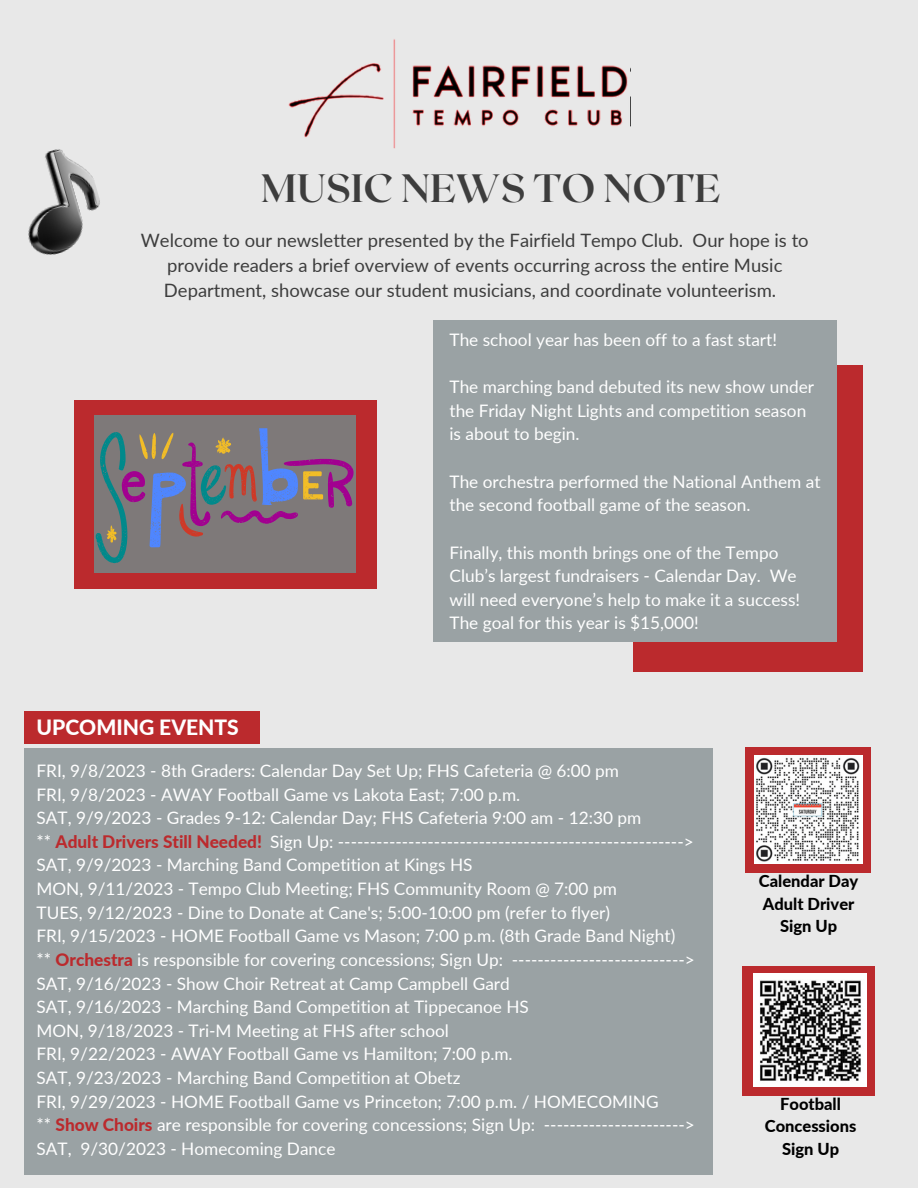
<style>
.page{position:relative;width:918px;height:1188px;background:#e8e8e8}
.page>*{position:absolute;margin:0;border:0;box-sizing:border-box;transform-origin:0 0}
.t1{font:700 39.45px "Roxborough CF";color:#3d3d3d}
.t2{font:800 21px "Lato";color:#fff}
.t3{font:18.45px/24.8px "Lato";color:#3d3d3d;text-align:center}
.t4{font:17.25px/23.7px "Lato";color:#fff}
.t5{font:800 16.5px/22.5px "Lato";color:#000;text-align:center}
.s1{font-weight:800;color:#bb2a2d}
</style>
<div class="page">
<div style="left:75px;top:400px;width:302px;height:189px;background:#bb2a2d"></div>
<div style="left:633px;top:365px;width:230px;height:307px;background:#bb2a2d"></div>
<img style="left:28px;top:149px;width:72px;height:106px">
<div style="left:434px;top:321px;width:403px;height:321px;background:#9aa2a4"></div>
<div style="left:25px;top:711px;width:235px;height:33px;background:#bb2a2d"></div>
<div style="left:25px;top:748px;width:688px;height:426px;background:#9aa2a4"></div>
<img style="left:288px;top:39px;width:343px;height:110px">
<div style="left:742px;top:966px;width:133px;height:130px;background:#bb2a2d"></div>
<div style="left:94px;top:415px;width:261px;height:158px;background:#7e7979"></div>
<img style="left:754px;top:973px;width:112px;height:114px">
<div style="left:745px;top:747px;width:126px;height:126px;background:#bb2a2d"></div>
<img style="left:754px;top:756px;width:108px;height:108px">
<svg style="left:96px;top:428px;width:260px;height:136px"></svg>
<p class="t1" style="left:261px;top:163px;width:461px">MUSIC NEWS TO NOTE</p>
<p class="t3" style="left:141px;top:228px;width:669px">Welcome to our newsletter presented by the Fairfield Tempo Club. Our hope is to provide readers a brief overview of events occurring across the entire Music<br>Department, showcase our student musicians, and coordinate volunteerism.</p>
<p class="t4" style="left:449px;top:327px;width:329px">The school year has been off to a fast start!</p>
<p class="t4" style="left:449px;top:375px;width:366px">The marching band debuted its new show under the Friday Night Lights and competition season is about to begin.</p>
<p class="t4" style="left:449px;top:469px;width:373px">The orchestra performed the National Anthem at the second football game of the season.</p>
<p class="t4" style="left:449px;top:540px;width:352px">Finally, this month brings one of the Tempo<br>Club’s largest fundraisers - Calendar Day. We will need everyone’s help to make it a success!</p>
<p class="t4" style="left:449px;top:611px;width:251px">The goal for this year is $15,000!</p>
<p class="t2" style="left:37px;top:714px;width:204px">UPCOMING EVENTS</p>
<p class="t4" style="left:37px;top:758px;width:584px">FRI, 9/8/2023 - 8th Graders: Calendar Day Set Up; FHS Cafeteria @ 6:00 pm</p>
<p class="t4" style="left:37px;top:782px;width:485px">FRI, 9/8/2023 - AWAY Football Game vs Lakota East; 7:00 p.m.</p>
<p class="t4" style="left:37px;top:806px;width:606px">SAT, 9/9/2023 - Grades 9-12: Calendar Day; FHS Cafeteria 9:00 am - 12:30 pm</p>
<p class="t4" style="left:37px;top:829px;width:659px">** <span class="s1">Adult Drivers Still Needed!</span> Sign Up: ------------------------------------------------------&gt;</p>
<p class="t4" style="left:37px;top:853px;width:438px">SAT, 9/9/2023 - Marching Band Competition at Kings HS</p>
<p class="t4" style="left:37px;top:877px;width:582px">MON, 9/11/2023 - Tempo Club Meeting; FHS Community Room @ 7:00 pm</p>
<p class="t4" style="left:37px;top:900px;width:575px">TUES, 9/12/2023 - Dine to Donate at Cane's; 5:00-10:00 pm (refer to flyer)</p>
<p class="t4" style="left:37px;top:924px;width:640px">FRI, 9/15/2023 - HOME Football Game vs Mason; 7:00 p.m. (8th Grade Band Night)</p>
<p class="t4" style="left:37px;top:947px;width:660px">** <span class="s1">Orchestra</span> is responsible for covering concessions; Sign Up: ---------------------------&gt;</p>
<p class="t4" style="left:37px;top:971px;width:475px">SAT, 9/16/2023 - Show Choir Retreat at Camp Campbell Gard</p>
<p class="t4" style="left:37px;top:995px;width:494px">SAT, 9/16/2023 - Marching Band Competition at Tippecanoe HS</p>
<p class="t4" style="left:37px;top:1018px;width:414px">MON, 9/18/2023 - Tri-M Meeting at FHS after school</p>
<p class="t4" style="left:37px;top:1042px;width:478px">FRI, 9/22/2023 - AWAY Football Game vs Hamilton; 7:00 p.m.</p>
<p class="t4" style="left:37px;top:1066px;width:426px">SAT, 9/23/2023 - Marching Band Competition at Obetz</p>
<p class="t4" style="left:37px;top:1089px;width:624px">FRI, 9/29/2023 - HOME Football Game vs Princeton; 7:00 p.m. / HOMECOMING</p>
<p class="t4" style="left:37px;top:1113px;width:660px">** <span class="s1">Show Choirs</span> are responsible for covering concessions; Sign Up: ----------------------&gt;</p>
<p class="t4" style="left:37px;top:1136px;width:301px">SAT, 9/30/2023 - Homecoming Dance</p>
<p class="t5" style="left:759px;top:870px;width:101px">Calendar Day<br>Adult Driver<br>Sign Up</p>
<p class="t5" style="left:780px;top:1092px;width:62px">Football</p>
<p class="t5" style="left:765px;top:1115px;width:93px">Concessions</p>
<p class="t5" style="left:782px;top:1137px;width:59px">Sign Up</p>
</div>
